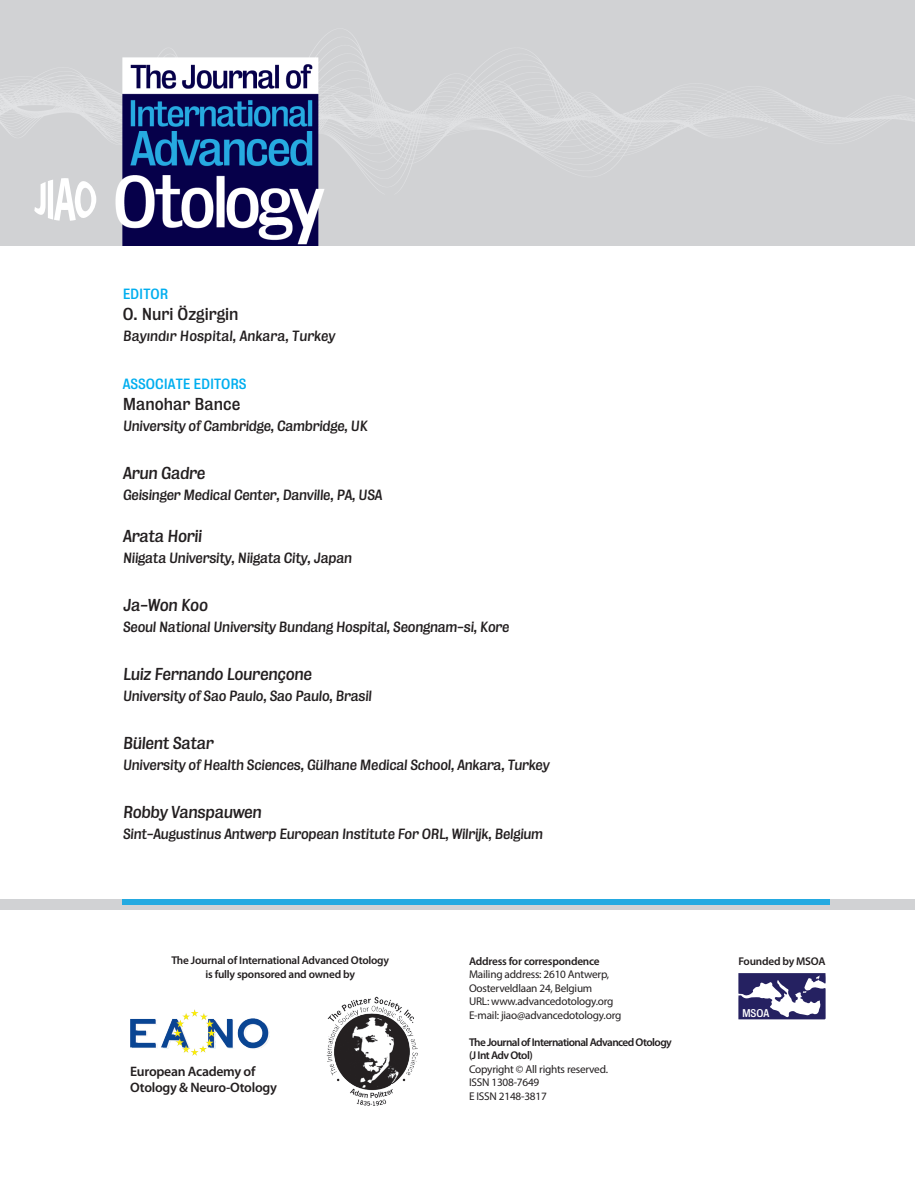
<style>
.page{position:relative;width:915px;height:1191px;background:#fff}
.page>*{position:absolute;margin:0;border:0;box-sizing:border-box;transform-origin:0 0}
.t1{font:15.75px "Bureau Grot Five Three";color:#231f20}
.t2{font:600 13.65px "Myriad Pro";letter-spacing:-.02em;color:#231f20}
.t3{font:13.5px "Bureau Grot Five Three";color:#231f20}
.t4{font:13.5px "Bureau Grot Five Three";color:#00aeef}
.t5{font:11.25px "Myriad Pro";letter-spacing:-.02em;color:#231f20}
.t6{font:600 11.25px "Myriad Pro";letter-spacing:-.02em;color:#231f20}
.t7{font:600 11.25px "Myriad Pro";letter-spacing:-.05em;color:#231f20}
.t8{font:10.35px "Bureau Grot Five Three";color:#fff}
</style>
<div class="page">
<img style="left:0;top:0;width:914px;height:245px">
<svg style="left:34px;top:178px;width:62px;height:43px"></svg>
<svg style="left:0;top:899px;width:914px;height:10px;background:#baccd5"></svg>
<div style="left:123px;top:899px;width:706px;height:5px;background:#24aae1"></div>
<svg style="left:738px;top:973px;width:87px;height:46px"></svg>
<img style="left:326px;top:996px;width:92px;height:110px">
<img style="left:334px;top:1013px;width:75px;height:76px;border-radius:38px">
<img style="left:130px;top:1009px;width:139px;height:46px">
<p class="t4" style="left:123px;top:286px;width:47px">EDITOR</p>
<p class="t1" style="left:123px;top:304px;width:117px">O. Nuri Özgirgin</p>
<p class="t3" style="left:123px;top:328px;width:214px">Bayındır Hospital, Ankara, Turkey</p>
<p class="t4" style="left:123px;top:376px;width:125px">ASSOCIATE EDITORS</p>
<p class="t1" style="left:123px;top:394px;width:119px">Manohar Bance</p>
<p class="t3" style="left:123px;top:418px;width:247px">University of Cambridge, Cambridge, UK</p>
<p class="t1" style="left:123px;top:463px;width:86px">Arun Gadre</p>
<p class="t3" style="left:123px;top:487px;width:262px">Geisinger Medical Center, Danville, PA, USA</p>
<p class="t1" style="left:123px;top:526px;width:82px">Arata Horii</p>
<p class="t3" style="left:123px;top:550px;width:232px">Niigata University, Niigata City, Japan</p>
<p class="t1" style="left:123px;top:595px;width:88px">Ja-Won Koo</p>
<p class="t3" style="left:123px;top:619px;width:389px">Seoul National University Bundang Hospital, Seongnam-si, Kore</p>
<p class="t1" style="left:123px;top:664px;width:192px">Luiz Fernando Lourençone</p>
<p class="t3" style="left:123px;top:688px;width:252px">University of Sao Paulo, Sao Paulo, Brasil</p>
<p class="t1" style="left:123px;top:733px;width:94px">Bülent Satar</p>
<p class="t3" style="left:123px;top:757px;width:428px">University of Health Sciences, Gülhane Medical School, Ankara, Turkey</p>
<p class="t1" style="left:123px;top:802px;width:142px">Robby Vanspauwen</p>
<p class="t3" style="left:123px;top:826px;width:423px">Sint-Augustinus Antwerp European Institute For ORL, Wilrijk, Belgium</p>
<p class="t6" style="left:171px;top:953px;width:219px">The Journal of International Advanced Otology</p>
<p class="t6" style="left:205px;top:967px;width:151px">is fully sponsored and owned by</p>
<p class="t2" style="left:130px;top:1062px;width:127px">European Academy of</p>
<p class="t2" style="left:130px;top:1078px;width:148px">Otology &amp; Neuro-Otology</p>
<p class="t6" style="left:469px;top:954px;width:132px">Address for correspondence</p>
<p class="t5" style="left:469px;top:967px;width:142px">Mailing address: 2610 Antwerp,</p>
<p class="t5" style="left:469px;top:981px;width:125px">Oosterveldlaan 24, Belgium</p>
<p class="t5" style="left:469px;top:994px;width:146px">URL: www.advancedotology.org</p>
<p class="t5" style="left:469px;top:1008px;width:154px">E-mail: jiao@advancedotology.org</p>
<p class="t7" style="left:469px;top:1035px;width:204px">The Journal of International Advanced Otology</p>
<p class="t7" style="left:469px;top:1048px;width:65px">(J Int Adv Otol)</p>
<p class="t5" style="left:469px;top:1062px;width:140px">Copyright © All rights reserved.</p>
<p class="t5" style="left:469px;top:1075px;width:72px">ISSN 1308-7649</p>
<p class="t5" style="left:469px;top:1089px;width:79px">E ISSN 2148-3817</p>
<p class="t6" style="left:738px;top:954px;width:89px">Founded by MSOA</p>
<p class="t8" style="left:742px;top:1006px;width:29px">MSOA</p>
</div>
